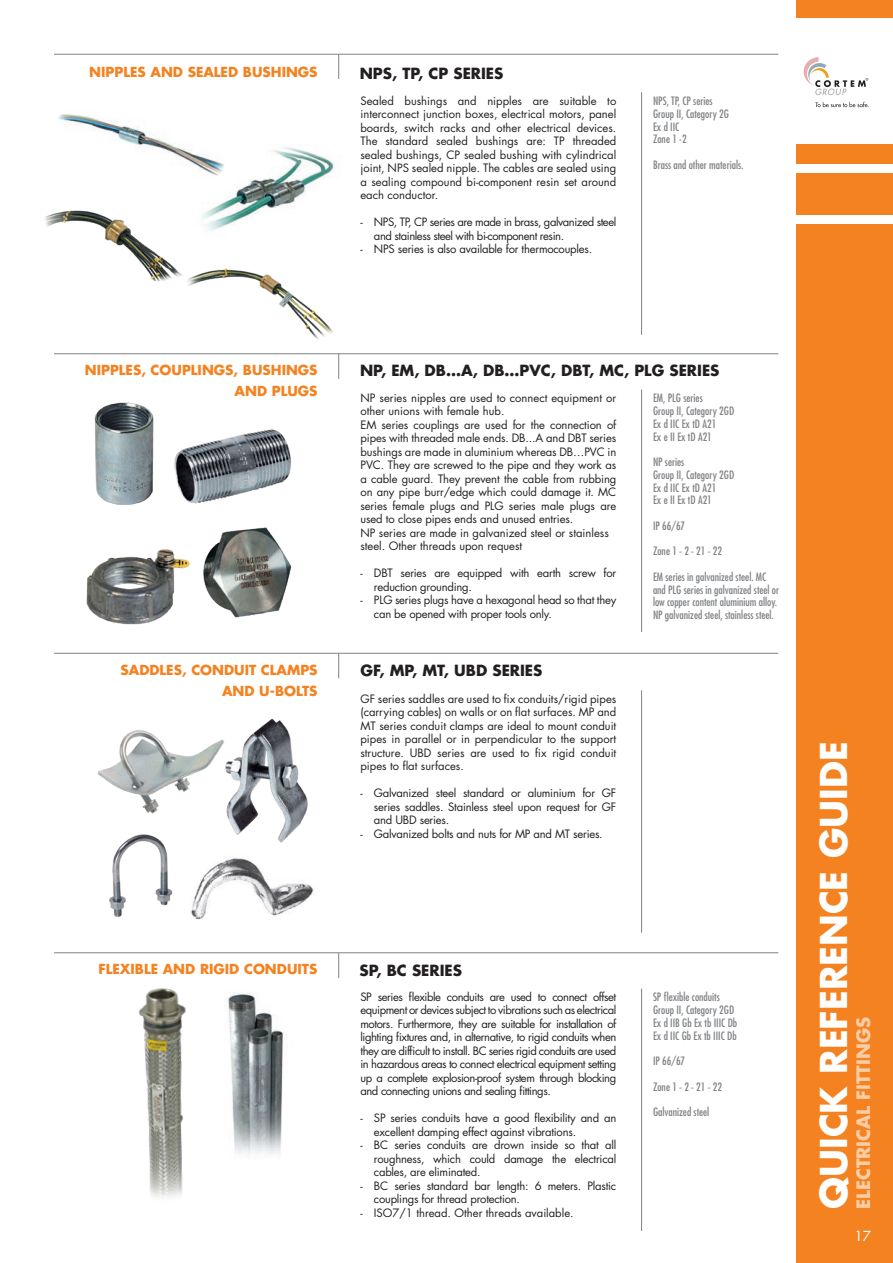
<style>
.page{position:relative;width:893px;height:1263px;background:#fff}
.page>*{position:absolute;margin:0;border:0;box-sizing:border-box;transform-origin:0 0}
.t1{font:700 36px "Futura";color:#fff}
.t2{font:700 18px "Futura";color:#fff}
.t3{font:700 15px "Futura";color:#231f20}
.t4{font:700 13.5px "Futura";color:#f58220}
.t5{font:13.5px "Futura";color:#fff}
.t6{font:11.25px/13.5px "Futura";letter-spacing:-.02em;color:#231f20;text-align:justify}
.t7{font:condensed 11.25px/12.8px "Futura";color:#808285}
.t8{font:11.25px/13.5px "Futura";color:#231f20}
.t9{font:11.25px/13.5px "Futura";letter-spacing:-.04em;color:#231f20}
</style>
<div class="page">
<svg style="left:804px;top:57px;width:64px;height:38px"></svg>
<svg style="left:815px;top:102px;width:54px;height:5px"></svg>
<div style="left:796px;top:225px;width:97px;height:1038px;background:#f58220"></div>
<div style="left:796px;top:174px;width:97px;height:41px;background:#f58220"></div>
<div style="left:796px;top:145px;width:97px;height:19px;background:#f58220"></div>
<div style="left:796px;top:0;width:97px;height:17px;background:#f58220"></div>
<img style="left:185px;top:429px;width:106px;height:75px">
<img style="left:86px;top:549px;width:104px;height:76px">
<img style="left:94px;top:402px;width:91px;height:103px">
<img style="left:232px;top:718px;width:76px;height:125px">
<img style="left:97px;top:718px;width:136px;height:109px">
<img style="left:97px;top:816px;width:96px;height:101px">
<img style="left:138px;top:988px;width:48px;height:210px">
<img style="left:190px;top:846px;width:124px;height:74px">
<img style="left:45px;top:210px;width:138px;height:70px">
<img style="left:187px;top:268px;width:146px;height:71px">
<img style="left:227px;top:992px;width:58px;height:162px">
<img style="left:202px;top:147px;width:133px;height:84px">
<img style="left:203px;top:527px;width:89px;height:91px">
<img style="left:58px;top:114px;width:168px;height:67px">
<hr style="left:54px;top:54px;width:724px;height:1px;background:#808285">
<hr style="left:54px;top:353px;width:724px;height:1px;background:#808285">
<hr style="left:54px;top:653px;width:724px;height:1px;background:#808285">
<hr style="left:54px;top:952px;width:724px;height:1px;background:#808285">
<svg style="left:338px;top:55px;width:1px;height:24px"></svg>
<svg style="left:338px;top:354px;width:1px;height:25px"></svg>
<svg style="left:338px;top:653px;width:1px;height:25px"></svg>
<svg style="left:338px;top:953px;width:1px;height:25px"></svg>
<hr style="left:641px;top:92px;width:1px;height:243px;background:#808285">
<hr style="left:641px;top:389px;width:1px;height:243px;background:#808285">
<hr style="left:641px;top:690px;width:1px;height:243px;background:#808285">
<hr style="left:641px;top:988px;width:1px;height:243px;background:#808285">
<p class="t4" style="left:89px;top:62px;width:230px">NIPPLES AND SEALED BUSHINGS</p>
<p class="t3" style="left:360px;top:63px;width:145px">NPS, TP, CP SERIES</p>
<p class="t6" style="left:360px;top:94px;width:257px">Sealed bushings and nipples are suitable to interconnect junction boxes, electrical motors, panel boards, switch racks and other electrical devices.<br>The standard sealed bushings are: TP threaded sealed bushings, CP sealed bushing with cylindrical joint, NPS sealed nipple. The cables are sealed using a sealing compound bi-component resin set around each conductor.</p>
<p class="t9" style="left:374px;top:215px;width:244px;text-indent:-14px">- NPS, TP, CP series are made in brass, galvanized steel and stainless steel with bi-component resin.</p>
<p class="t6" style="left:360px;top:242px;width:233px">- NPS series is also available for thermocouples.</p>
<p class="t7" style="left:653px;top:94px;width:61px">NPS, TP, CP series</p>
<p class="t7" style="left:653px;top:107px;width:78px">Group II, Category 2G</p>
<p class="t7" style="left:653px;top:120px;width:28px">Ex d IIC</p>
<p class="t7" style="left:653px;top:133px;width:35px">Zone 1 -2</p>
<p class="t7" style="left:653px;top:158px;width:92px">Brass and other materials.</p>
<p class="t4" style="left:85px;top:360px;width:234px">NIPPLES, COUPLINGS, BUSHINGS</p>
<p class="t4" style="left:235px;top:381px;width:85px">AND PLUGS</p>
<p class="t3" style="left:360px;top:360px;width:361px">NP, EM, DB…A, DB…PVC, DBT, MC, PLG SERIES</p>
<p class="t8" style="left:360px;top:391px;width:257px">NP series nipples are used to connect equipment or other unions with female hub.</p>
<p class="t6" style="left:360px;top:418px;width:257px">EM series couplings are used for the connection of pipes with threaded male ends. DB...A and DBT series bushings are made in aluminium whereas DB…PVC in PVC. They are screwed to the pipe and they work as a cable guard. They prevent the cable from rubbing on any pipe burr/edge which could damage it. MC series female plugs and PLG series male plugs are used to close pipes ends and unused entries.</p>
<p class="t8" style="left:360px;top:526px;width:250px">NP series are made in galvanized steel or stainless</p>
<p class="t8" style="left:360px;top:539px;width:163px">steel. Other threads upon request</p>
<p class="t6" style="left:374px;top:566px;width:244px;text-indent:-14px">- DBT series are equipped with earth screw for reduction grounding.</p>
<p class="t6" style="left:374px;top:593px;width:244px;text-indent:-14px">- PLG series plugs have a hexagonal head so that they can be opened with proper tools only.</p>
<p class="t7" style="left:653px;top:392px;width:51px">EM, PLG series</p>
<p class="t7" style="left:653px;top:404px;width:83px">Group II, Category 2GD</p>
<p class="t7" style="left:653px;top:417px;width:65px">Ex d IIC Ex tD A21</p>
<p class="t7" style="left:653px;top:430px;width:60px">Ex e II Ex tD A21</p>
<p class="t7" style="left:653px;top:455px;width:33px">NP series</p>
<p class="t7" style="left:653px;top:468px;width:83px">Group II, Category 2GD</p>
<p class="t7" style="left:653px;top:481px;width:65px">Ex d IIC Ex tD A21</p>
<p class="t7" style="left:653px;top:494px;width:60px">Ex e II Ex tD A21</p>
<p class="t7" style="left:653px;top:519px;width:34px">IP 66/67</p>
<p class="t7" style="left:653px;top:545px;width:71px">Zone 1 - 2 - 21 - 22</p>
<p class="t7" style="left:653px;top:570px;width:128px">EM series in galvanized steel. MC and PLG series in galvanized steel or low copper content aluminium alloy.</p>
<p class="t7" style="left:653px;top:608px;width:122px">NP galvanized steel, stainless steel.</p>
<p class="t4" style="left:120px;top:660px;width:199px">SADDLES, CONDUIT CLAMPS</p>
<p class="t4" style="left:222px;top:681px;width:97px">AND U-BOLTS</p>
<p class="t3" style="left:361px;top:660px;width:183px">GF, MP, MT, UBD SERIES</p>
<p class="t6" style="left:360px;top:692px;width:257px">GF series saddles are used to fix conduits/rigid pipes (carrying cables) on walls or on flat surfaces. MP and MT series conduit clamps are ideal to mount conduit pipes in parallel or in perpendicular to the support structure. UBD series are used to fix rigid conduit pipes to flat surfaces.</p>
<p class="t6" style="left:374px;top:786px;width:244px;text-indent:-14px">- Galvanized steel standard or aluminium for GF series saddles. Stainless steel upon request for GF and UBD series.</p>
<p class="t6" style="left:360px;top:827px;width:244px">- Galvanized bolts and nuts for MP and MT series.</p>
<p class="t4" style="left:98px;top:959px;width:220px">FLEXIBLE AND RIGID CONDUITS</p>
<p class="t3" style="left:359px;top:960px;width:104px">SP, BC SERIES</p>
<p class="t6" style="left:360px;top:990px;width:257px">SP series flexible conduits are used to connect offset equipment or devices subject to vibrations such as electrical motors. Furthermore, they are suitable for installation of lighting fixtures and, in alternative, to rigid conduits when they are difficult to install. BC series rigid conduits are used in hazardous areas to connect electrical equipment setting up a complete explosion-proof system through blocking and connecting unions and sealing fittings.</p>
<p class="t6" style="left:374px;top:1111px;width:244px;text-indent:-14px">- SP series conduits have a good flexibility and an excellent damping effect against vibrations.</p>
<p class="t6" style="left:374px;top:1138px;width:244px;text-indent:-14px">- BC series conduits are drown inside so that all roughness, which could damage the electrical cables, are eliminated.</p>
<p class="t6" style="left:374px;top:1179px;width:244px;text-indent:-14px">- BC series standard bar length: 6 meters. Plastic couplings for thread protection.</p>
<p class="t8" style="left:360px;top:1206px;width:215px">- ISO7/1 thread. Other threads available.</p>
<p class="t7" style="left:653px;top:990px;width:68px">SP flexible conduits</p>
<p class="t7" style="left:653px;top:1003px;width:83px">Group II, Category 2GD</p>
<p class="t7" style="left:653px;top:1016px;width:86px">Ex d IIB Gb Ex tb IIIC Db</p>
<p class="t7" style="left:653px;top:1029px;width:85px">Ex d IIC Gb Ex tb IIIC Db</p>
<p class="t7" style="left:653px;top:1054px;width:34px">IP 66/67</p>
<p class="t7" style="left:653px;top:1080px;width:71px">Zone 1 - 2 - 21 - 22</p>
<p class="t7" style="left:653px;top:1105px;width:58px">Galvanized steel</p>
<p class="t1" style="left:808px;top:1209px;width:469px;rotate:-90deg">QUICK REFERENCE GUIDE</p>
<h2 class="t2" style="left:851px;top:1209px;width:193px;rotate:-90deg">ELECTRICAL FITTINGS</h2>
<p class="t5" style="left:854px;top:1227px;width:18px">17</p>
</div>
